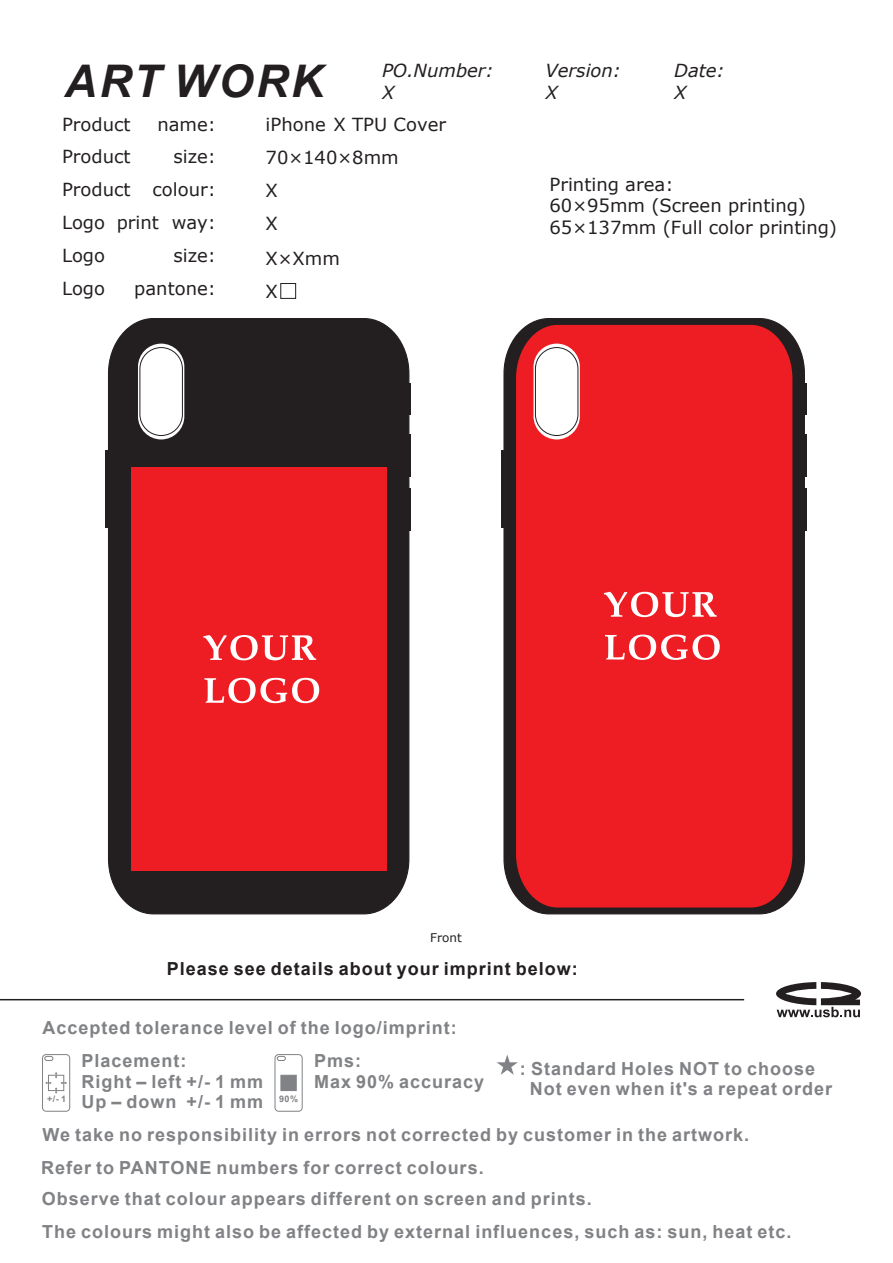
<style>
.page{position:relative;width:893px;height:1263px;background:#fff}
.page>*{position:absolute;margin:0;border:0;box-sizing:border-box;transform-origin:0 0}
.t1{font:italic 700 45px "Arial";letter-spacing:.055em;color:#231f20}
.t2{font:700 18px/20.1px "Arial";letter-spacing:.055em;color:#808285}
.t3{font:18px/33.3px "Verdana";color:#231f20}
.t4{font:700 18px "Arial";letter-spacing:.055em;color:#231f20}
.t5{font:italic 18px/21.9px "Verdana";color:#231f20}
.t6{font:12px "Verdana";color:#231f20}
.t7{font:700 9px "Arial";color:#808285}
</style>
<div class="page">
<div style="left:281px;top:283px;width:15px;height:16px;background:#fff;border:1px solid #231f20"></div>
<hr style="left:0;top:999px;width:744px;height:1px;background:#231f20">
<svg style="left:776px;top:982px;width:85px;height:35px"></svg>
<svg style="left:42px;top:1054px;width:28px;height:57px"></svg>
<svg style="left:275px;top:1054px;width:27px;height:57px"></svg>
<div style="left:281px;top:1075px;width:15px;height:16px;background:#808285"></div>
<svg style="left:497px;top:1055px;width:21px;height:20px"></svg>
<svg style="left:503px;top:318px;width:302px;height:597px;background:#41393a"></svg>
<div style="left:516px;top:325px;width:276px;height:582px;background:#ee1d23"></div>
<div style="left:107px;top:318px;width:303px;height:597px;background:#231f20"></div>
<div style="left:131px;top:467px;width:255px;height:404px;background:#ee1d23"></div>
<svg style="left:604px;top:592px;width:116px;height:68px"></svg>
<svg style="left:203px;top:635px;width:116px;height:68px"></svg>
<div style="left:533px;top:344px;width:47px;height:95px;background:#fff;border-radius:23px"></div>
<div style="left:535px;top:347px;width:43px;height:89px;border:1px solid #231f20;border-radius:21px"></div>
<hr style="left:501px;top:450px;width:3px;height:77px;background:#231f20">
<hr style="left:805px;top:384px;width:2px;height:31px;background:#231f20">
<hr style="left:805px;top:434px;width:2px;height:42px;background:#231f20">
<hr style="left:805px;top:488px;width:2px;height:42px;background:#231f20">
<hr style="left:105px;top:450px;width:3px;height:77px;background:#231f20">
<hr style="left:409px;top:384px;width:2px;height:31px;background:#231f20">
<hr style="left:409px;top:434px;width:2px;height:42px;background:#231f20">
<hr style="left:409px;top:488px;width:2px;height:42px;background:#231f20">
<div style="left:138px;top:344px;width:46px;height:95px;background:#fff;border-radius:23px"></div>
<div style="left:140px;top:347px;width:43px;height:89px;border:1px solid #231f20;border-radius:21px"></div>
<h1 class="t1" style="left:64px;top:51px;width:261px">ART WORK</h1>
<p class="t5" style="left:382px;top:60px;width:113px">PO.Number:<br>X</p>
<p class="t5" style="left:546px;top:60px;width:77px">Version:</p>
<p class="t5" style="left:546px;top:82px;width:14px">X</p>
<p class="t5" style="left:674px;top:60px;width:52px">Date:<br>X</p>
<p class="t3" style="left:62px;top:107px;width:70px">Product</p>
<p class="t3" style="left:157px;top:107px;width:60px">name:</p>
<p class="t3" style="left:62px;top:140px;width:70px">Product</p>
<p class="t3" style="left:62px;top:140px;width:156px;line-height:32.8px;text-align:right">size:<br>Product colour:</p>
<p class="t3" style="left:62px;top:206px;width:155px">Logo print way:</p>
<p class="t3" style="left:62px;top:238px;width:45px">Logo</p>
<p class="t3" style="left:173px;top:238px;width:44px">size:</p>
<p class="t3" style="left:62px;top:271px;width:45px">Logo</p>
<p class="t3" style="left:134px;top:271px;width:83px">pantone:</p>
<p class="t3" style="left:266px;top:108px;width:182px">iPhone X TPU Cover<br>70×140×8mm<br>X<br>X<br>X×Xmm</p>
<p class="t3" style="left:266px;top:274px;width:14px">X</p>
<p class="t3" style="left:549px;top:173px;width:289px;line-height:21.9px">Printing area:<br>60×95mm (Screen printing)<br>65×137mm (Full color printing)</p>
<p class="t6" style="left:430px;top:929px;width:33px">Front</p>
<p class="t4" style="left:167px;top:956px;width:413px">Please see details about your imprint below:</p>
<p class="t2" style="left:82px;top:1011px;width:377px;line-height:33.5px;text-indent:-39px">Accepted tolerance level of the logo/imprint:<br>Placement:</p>
<p class="t2" style="left:82px;top:1071px;width:183px">Right – left +/- 1 mm<br>Up – down +/- 1 mm</p>
<p class="t2" style="left:314px;top:1051px;width:172px">Pms:<br>Max 90% accuracy</p>
<p class="t7" style="left:47px;top:1092px;width:21px">+/- 1</p>
<p class="t7" style="left:279px;top:1092px;width:21px">90%</p>
<p class="t2" style="left:530px;top:1058px;width:304px;text-indent:-10px">: Standard Holes NOT to choose<br>Not even when it's a repeat order</p>
<p class="t2" style="left:42px;top:1125px;width:708px">We take no responsibility in errors not corrected by customer in the artwork.</p>
<p class="t2" style="left:41px;top:1158px;width:444px">Refer to PANTONE numbers for correct colours.</p>
<p class="t2" style="left:42px;top:1188px;width:552px">Observe that colour appears different on screen and prints.</p>
<p class="t2" style="left:42px;top:1222px;width:751px">The colours might also be affected by external influences, such as: sun, heat etc.</p>
</div>
